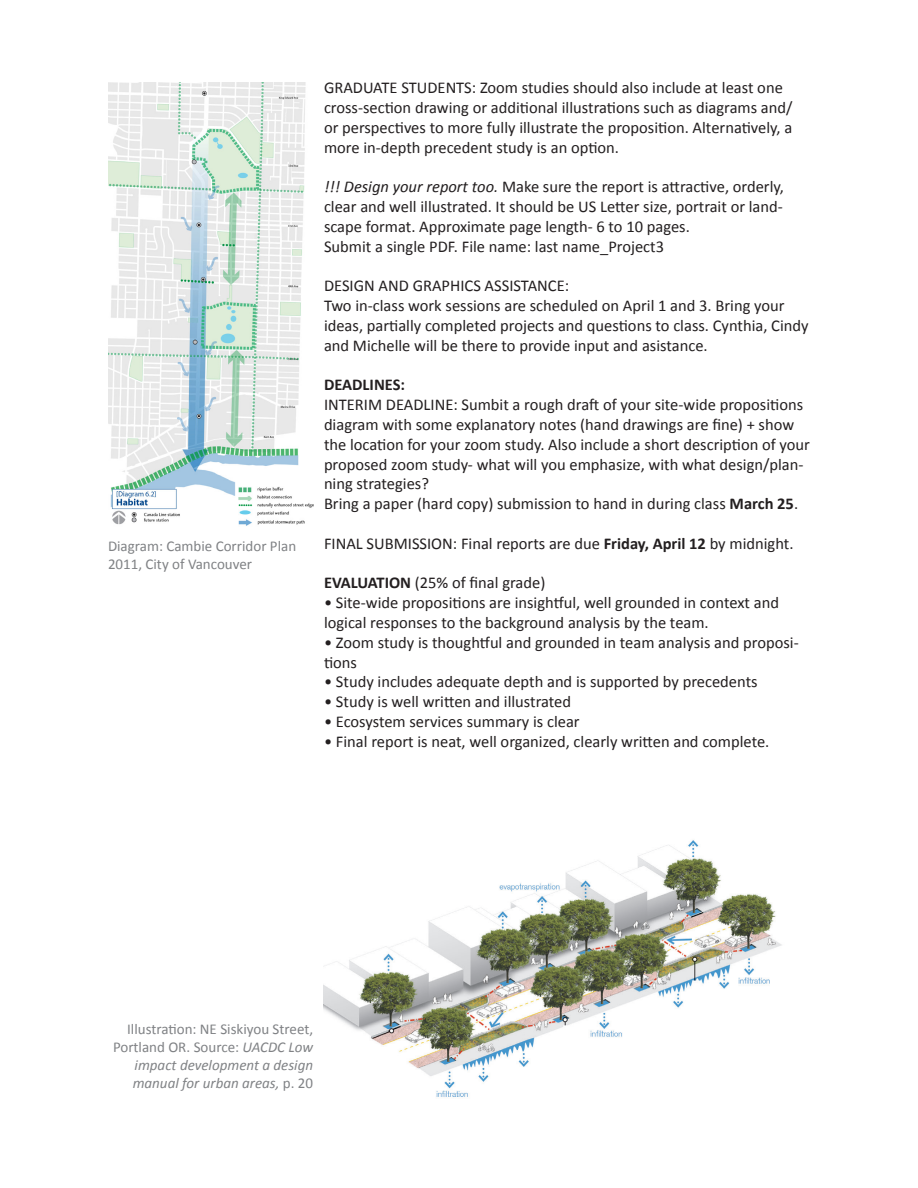
<style>
.page{position:relative;width:918px;height:1188px;background:#fff}
.page>*{position:absolute;margin:0;border:0;box-sizing:border-box;transform-origin:0 0}
.t1{font:16.5px/19.8px "Calibri";color:#231f20}
.t2{font:700 16.5px "Calibri";color:#231f20}
.t3{font:15px/18px "Calibri";color:#808285}
.s1{font-style:italic}
.s2{font-weight:700}
</style>
<div class="page">
<img style="left:108px;top:82px;width:205px;height:444px">
<img style="left:324px;top:840px;width:458px;height:257px">
<p class="t3" style="left:108px;top:537px;width:190px">Diagram: Cambie Corridor Plan<br>2011, City of Vancouver</p>
<p class="t1" style="left:324px;top:78px;width:470px">GRADUATE STUDENTS: Zoom studies should also include at least one cross-section drawing or additional illustrations such as diagrams and/ or perspectives to more fully illustrate the proposition. Alternatively, a more in-depth precedent study is an option.</p>
<p class="t1" style="left:324px;top:177px;width:461px;text-align:justify"><span class="s1">!!! Design your report too.</span> Make sure the report is attractive, orderly, clear and well illustrated. It should be US Letter size, portrait or land&shy;scape format. Approximate page length- 6 to 10 pages.</p>
<p class="t1" style="left:324px;top:236px;width:342px">Submit a single PDF. File name: last name_Project3</p>
<p class="t1" style="left:324px;top:276px;width:247px">DESIGN AND GRAPHICS ASSISTANCE:</p>
<p class="t1" style="left:324px;top:296px;width:486px">Two in-class work sessions are scheduled on April 1 and 3. Bring your ideas, partially completed projects and questions to class. Cynthia, Cindy and Michelle will be there to provide input and asistance.</p>
<p class="t2" style="left:324px;top:374px;width:83px">DEADLINES:</p>
<p class="t1" style="left:324px;top:395px;width:488px">INTERIM DEADLINE: Sumbit a rough draft of your site-wide propositions diagram with some explanatory notes (hand drawings are fine) + show the location for your zoom study. Also include a short description of your proposed zoom study- what will you emphasize, with what design/plan&shy;ning strategies?</p>
<p class="t1" style="left:324px;top:494px;width:476px">Bring a paper (hard copy) submission to hand in during class <span class="s2">March 25</span>.</p>
<p class="t1" style="left:324px;top:533px;width:471px">FINAL SUBMISSION: Final reports are due <span class="s2">Friday, April 12</span> by midnight.</p>
<p class="t1" style="left:324px;top:573px;width:223px"><span class="s2">EVALUATION</span> (25% of final grade)</p>
<p class="t1" style="left:324px;top:593px;width:457px">• Site-wide propositions are insightful, well grounded in context and logical responses to the background analysis by the team.</p>
<p class="t1" style="left:324px;top:632px;width:476px">• Zoom study is thoughtful and grounded in team analysis and proposi&shy;tions</p>
<p class="t1" style="left:324px;top:672px;width:435px">• Study includes adequate depth and is supported by precedents</p>
<p class="t1" style="left:324px;top:692px;width:249px">• Study is well written and illustrated</p>
<p class="t1" style="left:324px;top:712px;width:257px">• Ecosystem services summary is clear</p>
<p class="t1" style="left:324px;top:731px;width:447px">• Final report is neat, well organized, clearly written and complete.</p>
<p class="t3" style="left:113px;top:1020px;width:202px;text-align:right">Illustration: NE Siskiyou Street,<br>Portland OR. Source: <span class="s1">UACDC Low impact development a design manual for urban areas,</span> p. 20</p>
</div>
